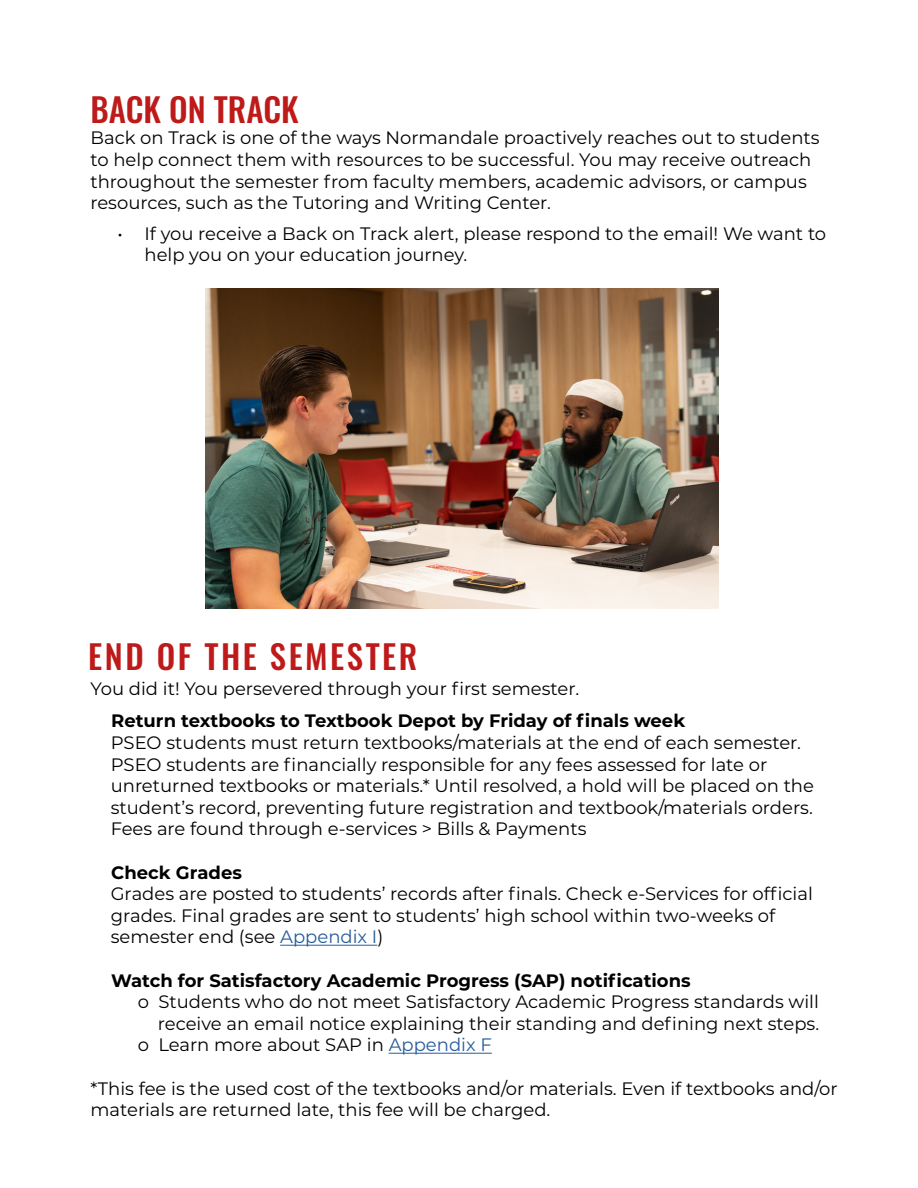
<style>
.page{position:relative;width:918px;height:1188px;background:#fff}
.page>*{position:absolute;margin:0;border:0;box-sizing:border-box;transform-origin:0 0}
.t1{font:500 33px "Oswald";letter-spacing:.075em;color:#be1a1a}
.t2{font:500 33px "Oswald";color:#be1a1a}
.t3{font:18px/21.6px "Montserrat";color:#000}
.t4{font:700 18px "Montserrat";color:#000}
.s1{color:#275b9b}
</style>
<div class="page">
<hr style="left:280px;top:945px;width:97px;height:1px;background:#275b9b">
<hr style="left:389px;top:1053px;width:103px;height:1px;background:#275b9b">
<img style="left:205px;top:288px;width:513px;height:321px">
<h1 class="t2" style="left:90px;top:92px;width:210px">BACK ON TRACK</h1>
<p class="t3" style="left:90px;top:127px;width:731px">Back on Track is one of the ways Normandale proactively reaches out to students to help connect them with resources to be successful. You may receive outreach throughout the semester from faculty members, academic advisors, or campus resources, such as the Tutoring and Writing Center.</p>
<p class="t3" style="left:144px;top:222px;width:683px;text-indent:-27px">• If you receive a Back on Track alert, please respond to the email! We want to help you on your education journey.</p>
<h1 class="t1" style="left:88px;top:639px;width:331px">END OF THE SEMESTER</h1>
<p class="t3" style="left:90px;top:677px;width:490px">You did it! You persevered through your first semester.</p>
<p class="t4" style="left:111px;top:708px;width:575px">Return textbooks to Textbook Depot by Friday of finals week</p>
<p class="t3" style="left:111px;top:731px;width:705px">PSEO students must return textbooks/materials at the end of each semester.<br>PSEO students are financially responsible for any fees assessed for late or unreturned textbooks or materials.* Until resolved, a hold will be placed on the student’s record, preventing future registration and textbook/materials orders.<br>Fees are found through e-services &gt; Bills &amp; Payments</p>
<p class="t4" style="left:111px;top:859px;width:132px">Check Grades</p>
<p class="t3" style="left:111px;top:882px;width:704px">Grades are posted to students’ records after finals. Check e-Services for official grades. Final grades are sent to students’ high school within two-weeks of semester end (see <span class="s1">Appendix I</span>)</p>
<p class="t4" style="left:111px;top:967px;width:581px">Watch for Satisfactory Academic Progress (SAP) notifications</p>
<p class="t3" style="left:138px;top:990px;width:683px">o Students who do not meet Satisfactory Academic Progress standards will</p>
<p class="t3" style="left:158px;top:1012px;width:663px">receive an email notice explaining their standing and defining next steps.</p>
<p class="t3" style="left:138px;top:1034px;width:356px">o Learn more about SAP in <span class="s1">Appendix F</span></p>
<p class="t3" style="left:90px;top:1077px;width:749px">*This fee is the used cost of the textbooks and/or materials. Even if textbooks and/or materials are returned late, this fee will be charged.</p>
</div>
